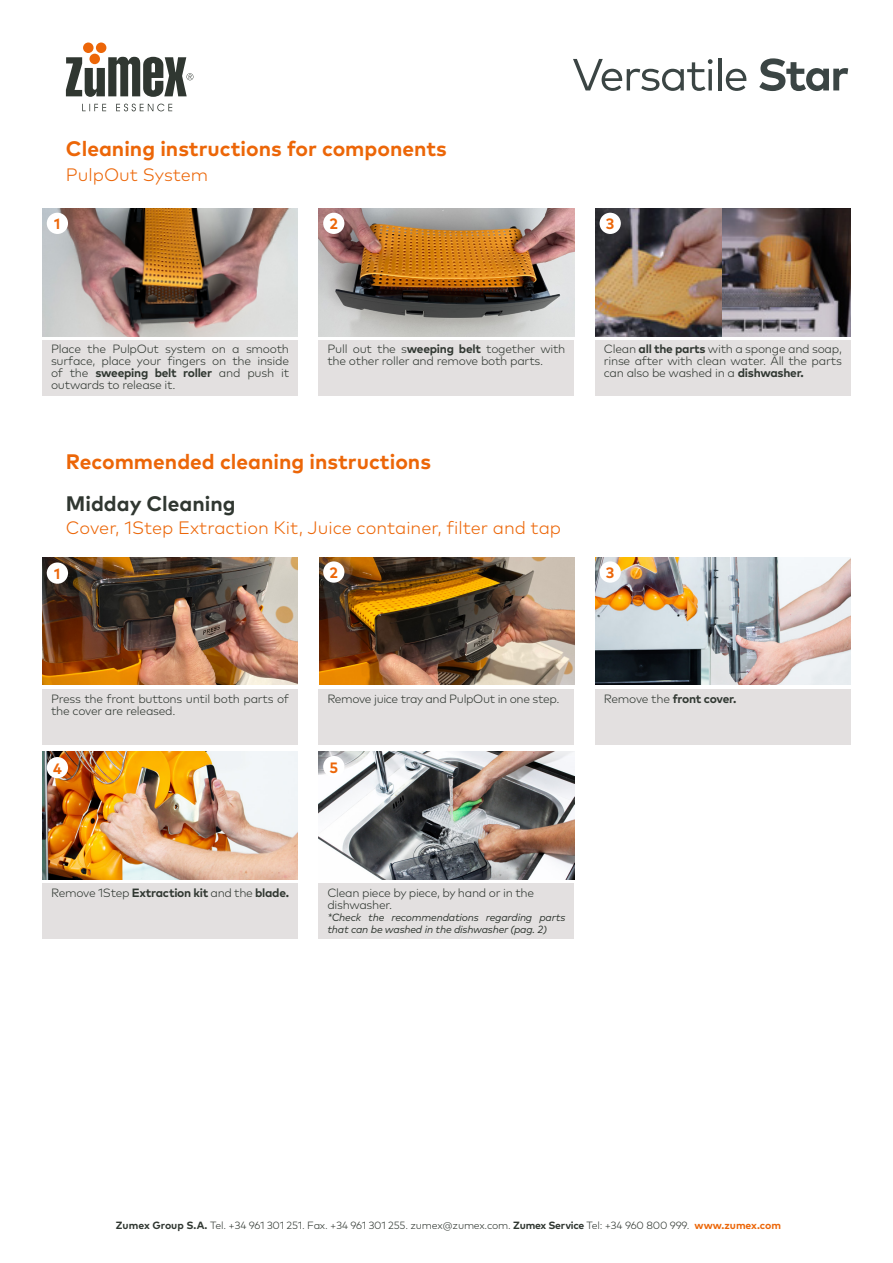
<style>
.page{position:relative;width:893px;height:1263px;background:#fff}
.page>*{position:absolute;margin:0;border:0;box-sizing:border-box;transform-origin:0 0}
.t1{font:700 21px "Mark Pro";color:#ec6608}
.t2{font:700 21px "Mark Pro";color:#303731}
.t3{font:300 18px "Mark Pro";color:#ec6608}
.t4{font:700 15px "Mark Pro";color:#ec6608}
.t5{font:300 12px/12px "Mark Pro";letter-spacing:-.02em;color:#303731}
.t6{font:700 12px "Mark Pro";letter-spacing:-.02em;color:#303731}
.t7{font:300 10.5px "Mark Pro";letter-spacing:-.02em;color:#303731}
.t8{font:italic 10.5px/12px "Mark Pro";letter-spacing:-.02em;color:#303731}
.s1{font-weight:700}
.s2{font-weight:300}
.s3{font-weight:700;color:#ec6608}
</style>
<div class="page">
<div style="left:595px;top:689px;width:255px;height:55px;background:#e3e0e0"></div>
<div style="left:319px;top:883px;width:255px;height:56px;background:#e3e0e0"></div>
<div style="left:43px;top:689px;width:255px;height:55px;background:#e3e0e0"></div>
<div style="left:319px;top:689px;width:255px;height:55px;background:#e3e0e0"></div>
<div style="left:43px;top:883px;width:255px;height:56px;background:#e3e0e0"></div>
<div style="left:319px;top:340px;width:255px;height:56px;background:#e3e0e0"></div>
<div style="left:43px;top:340px;width:255px;height:56px;background:#e3e0e0"></div>
<div style="left:595px;top:340px;width:255px;height:56px;background:#e3e0e0"></div>
<svg style="left:66px;top:43px;width:127px;height:68px"></svg>
<svg style="left:573px;top:59px;width:140px;height:32px"></svg>
<hr style="left:718px;top:58px;width:3px;height:32px;background:#3b4544">
<svg style="left:726px;top:69px;width:20px;height:22px"></svg>
<svg style="left:759px;top:58px;width:89px;height:33px"></svg>
<img style="left:319px;top:752px;width:255px;height:127px">
<img style="left:43px;top:752px;width:255px;height:127px">
<div style="left:135px;top:789px;width:88px;height:88px;background:#000;opacity:.5"></div>
<img style="left:146px;top:789px;width:56px;height:55px">
<svg style="left:224px;top:789px;width:26px;height:23px"></svg>
<img style="left:595px;top:208px;width:255px;height:128px">
<img style="left:595px;top:557px;width:255px;height:128px">
<img style="left:43px;top:557px;width:255px;height:128px">
<img style="left:319px;top:557px;width:255px;height:128px">
<img style="left:319px;top:208px;width:255px;height:128px">
<img style="left:43px;top:208px;width:255px;height:128px">
<div style="left:47px;top:562px;width:21px;height:22px;background:#fff;border-radius:50%"></div>
<div style="left:323px;top:561px;width:21px;height:22px;background:#fff;border-radius:50%"></div>
<div style="left:47px;top:757px;width:21px;height:21px;background:#fff;border-radius:50%"></div>
<div style="left:323px;top:213px;width:21px;height:21px;background:#fff;border-radius:50%"></div>
<div style="left:47px;top:213px;width:21px;height:21px;background:#fff;border-radius:50%"></div>
<div style="left:600px;top:213px;width:21px;height:21px;background:#fff;border-radius:50%"></div>
<div style="left:600px;top:561px;width:21px;height:22px;background:#fff;border-radius:50%"></div>
<div style="left:323px;top:756px;width:21px;height:21px;background:#fff;border-radius:50%"></div>
<h1 class="t1" style="left:66px;top:132px;width:382px">Cleaning instructions for components</h1>
<h2 class="t3" style="left:66px;top:161px;width:144px">PulpOut System</h2>
<p class="t4" style="left:54px;top:213px;width:8px">1</p>
<p class="t4" style="left:330px;top:213px;width:10px">2</p>
<p class="t4" style="left:606px;top:213px;width:10px">3</p>
<p class="t5" style="left:327px;top:342px;width:240px">Pull out the s<span class="s1">weeping belt</span> together with the other roller and remove both parts.</p>
<p class="t5" style="left:51px;top:342px;width:240px;text-align:justify">Place the PulpOut system on a smooth surface, place your fingers on the inside of the <span class="s1">sweeping belt roller</span> and push it outwards to release it.</p>
<p class="t5" style="left:604px;top:342px;width:240px;text-align:justify">Clean <span class="s1">all the parts</span> with a sponge and soap, rinse after with clean water. All the parts can also be washed in a <span class="s1">dishwasher.</span></p>
<h1 class="t1" style="left:66px;top:445px;width:367px">Recommended cleaning instructions</h1>
<h1 class="t2" style="left:66px;top:488px;width:171px">Midday Cleaning</h1>
<h2 class="t3" style="left:66px;top:514px;width:497px">Cover, 1Step Extraction Kit, Juice container, filter and tap</h2>
<p class="t4" style="left:54px;top:562px;width:8px">1</p>
<p class="t4" style="left:330px;top:561px;width:10px">2</p>
<p class="t4" style="left:606px;top:561px;width:10px">3</p>
<p class="t5" style="left:51px;top:691px;width:240px">Press the front buttons until both parts of the cover are released.</p>
<p class="t5" style="left:327px;top:691px;width:234px">Remove juice tray and PulpOut in one step.</p>
<p class="t4" style="left:53px;top:757px;width:10px">4</p>
<p class="t4" style="left:329px;top:756px;width:10px">5</p>
<p class="t6" style="left:604px;top:689px;width:134px"><span class="s2">Remove the</span> front cover.</p>
<p class="t6" style="left:51px;top:883px;width:240px"><span class="s2">Remove 1Step</span> Extraction kit <span class="s2">and the</span> blade.</p>
<p class="t5" style="left:327px;top:885px;width:208px">Clean piece by piece, by hand or in the dishwasher.</p>
<p class="t8" style="left:327px;top:910px;width:240px">*Check the recommendations regarding parts that can be washed in the dishwasher (pag. 2)</p>
<p class="t7" style="left:116px;top:1217px;width:667px"><span class="s1">Zumex Group S.A.</span> Tel. +34 961 301 251. Fax. +34 961 301 255. zumex@zumex.com. <span class="s1">Zumex Service</span> Tel: +34 960 800 999. <span class="s3">www.zumex.com</span></p>
</div>
